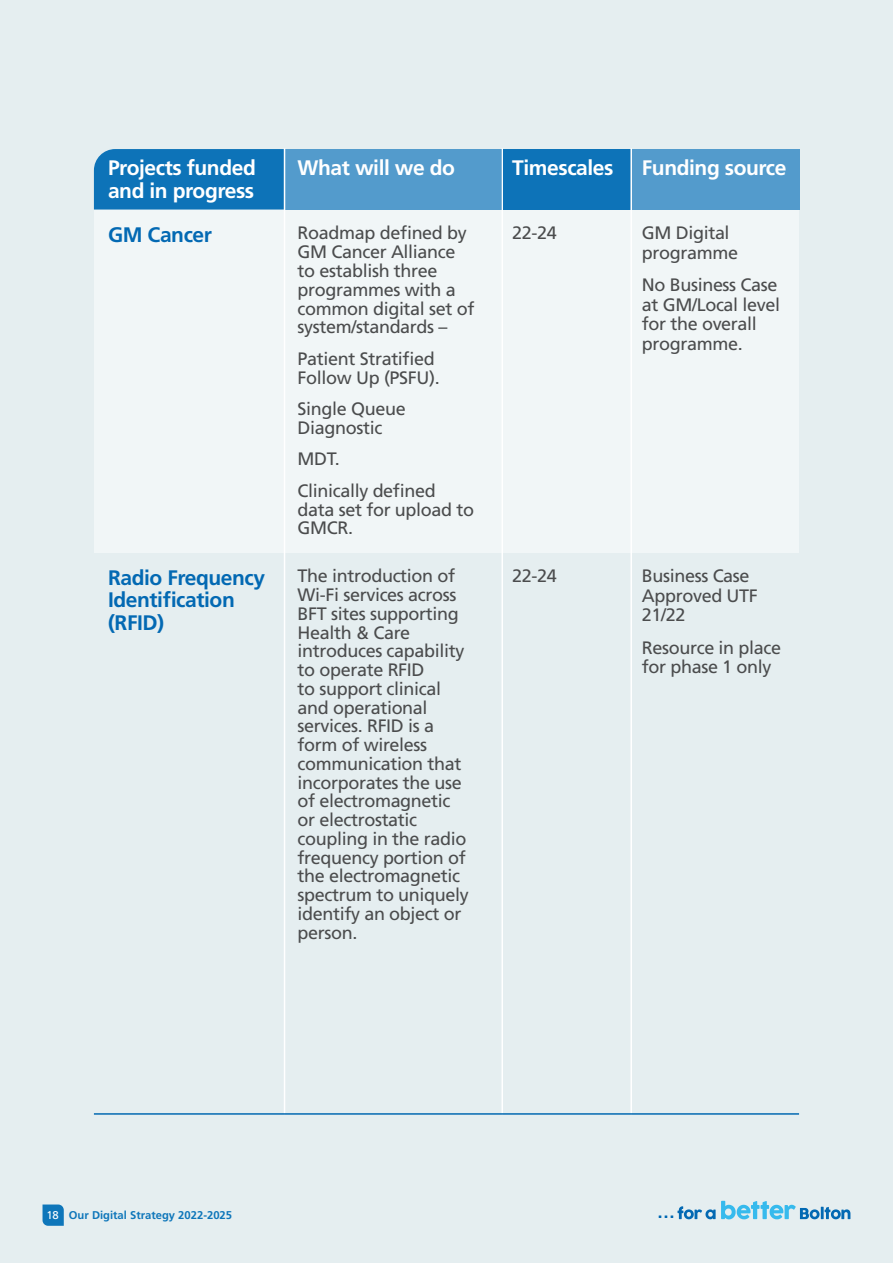
<style>
.page{position:relative;width:893px;height:1263px;background:#e5eef0}
.page>*{position:absolute;margin:0;border:0;box-sizing:border-box;transform-origin:0 0}
.t1{font:700 21px/22.5px "Frutiger";letter-spacing:-.02em;color:#fff}
.t2{font:700 21px/22.5px "Frutiger";letter-spacing:-.02em;color:#0369b3}
.t3{font:18px/18.8px "Frutiger";letter-spacing:-.02em;color:#4b4c4d}
.t4{font:700 11.25px "Frutiger";color:#0e76ba}
.t5{font:11.25px "Frutiger";color:#fff}
</style>
<div class="page">
<svg style="left:659px;top:1201px;width:191px;height:18px"></svg>
<svg style="left:43px;top:1204px;width:21px;height:22px"></svg>
<div style="left:94px;top:210px;width:704px;height:343px;background:#f1f6f7"></div>
<div style="left:94px;top:149px;width:190px;height:61px;background:#0d73b8"></div>
<div style="left:285px;top:149px;width:216px;height:61px;background:#539bcc"></div>
<div style="left:632px;top:149px;width:167px;height:61px;background:#539bcc"></div>
<div style="left:501px;top:149px;width:131px;height:61px;background:#0d73b8"></div>
<hr style="left:284px;top:148px;width:1px;height:967px;background:#fff">
<hr style="left:501px;top:148px;width:2px;height:967px;background:#fff">
<hr style="left:630px;top:148px;width:2px;height:967px;background:#fff">
<hr style="left:94px;top:1113px;width:705px;height:2px;background:#0369b2">
<p class="t1" style="left:108px;top:157px;width:149px">Projects funded and in progress</p>
<p class="t2" style="left:108px;top:223px;width:105px">GM Cancer</p>
<p class="t3" style="left:298px;top:224px;width:178px">Roadmap defined by<br>GM Cancer Alliance to establish three programmes with a common digital set of system/standards –</p>
<p class="t3" style="left:298px;top:349px;width:144px">Patient Stratified<br>Follow Up (PSFU).</p>
<p class="t3" style="left:298px;top:399px;width:110px">Single Queue<br>Diagnostic</p>
<p class="t3" style="left:298px;top:449px;width:44px">MDT.</p>
<p class="t3" style="left:298px;top:481px;width:178px">Clinically defined data set for upload to<br>GMCR.</p>
<p class="t1" style="left:298px;top:157px;width:159px">What will we do</p>
<p class="t1" style="left:512px;top:157px;width:103px">Timescales</p>
<p class="t1" style="left:642px;top:157px;width:146px">Funding source</p>
<p class="t3" style="left:512px;top:224px;width:46px">22-24</p>
<p class="t3" style="left:642px;top:223px;width:98px;line-height:19.5px">GM Digital programme</p>
<p class="t3" style="left:642px;top:275px;width:140px;line-height:19.5px">No Business Case at GM/Local level for the overall programme.</p>
<p class="t2" style="left:108px;top:566px;width:159px">Radio Frequency<br>Identification (RFID)</p>
<p class="t3" style="left:298px;top:567px;width:173px">The introduction of<br>Wi-Fi services across<br>BFT sites supporting<br>Health &amp; Care introduces capability to operate RFID<br>to support clinical and operational services. RFID is a form of wireless communication that incorporates the use of electromagnetic or electrostatic coupling in the radio frequency portion of the electromagnetic spectrum to uniquely identify an object or person.</p>
<p class="t3" style="left:512px;top:567px;width:46px">22-24</p>
<p class="t3" style="left:642px;top:566px;width:118px;line-height:19.5px">Business Case<br>Approved UTF<br>21/22</p>
<p class="t3" style="left:642px;top:637px;width:141px;line-height:19.5px">Resource in place for phase 1 only</p>
<p class="t5" style="left:46px;top:1208px;width:14px">18</p>
<p class="t4" style="left:69px;top:1209px;width:165px">Our Digital Strategy 2022-2025</p>
</div>
